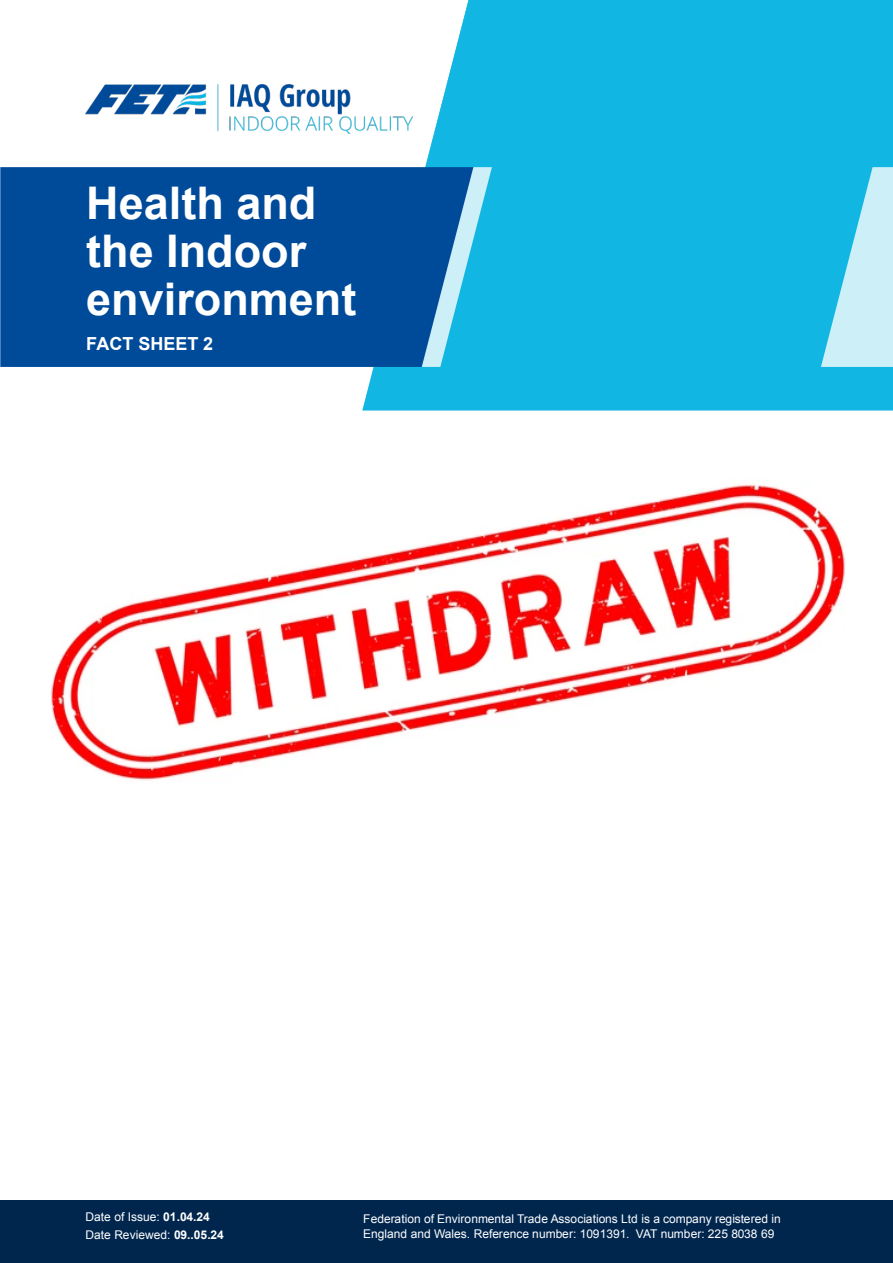
<style>
.page{position:relative;width:893px;height:1263px;background:#fff}
.page>*{position:absolute;margin:0;border:0;box-sizing:border-box;transform-origin:0 0}
.t1{font:700 45px/48px "Arial";color:#fff}
.t2{font:700 18px "Arial";color:#fff}
.t3{font:12px/18px "Arial";letter-spacing:.005em;color:#fff}
.s1{font-weight:700}
</style>
<div class="page">
<div style="left:362px;top:0;width:531px;height:410px;background:#11b7e2"></div>
<img style="left:85px;top:85px;width:327px;height:48px">
<div style="left:1px;top:168px;width:421px;height:198px;background:#004b99"></div>
<svg style="left:422px;top:167px;width:70px;height:200px;background:#3c9ecd"></svg>
<svg style="left:821px;top:167px;width:72px;height:200px;background:#86daef"></svg>
<div style="left:0;top:1200px;width:893px;height:63px;background:#00264e"></div>
<img style="left:51px;top:484px;width:795px;height:297px">
<h1 class="t1" style="left:86px;top:181px;width:272px">Health and the Indoor environment</h1>
<h2 class="t2" style="left:86px;top:331px;width:128px">FACT SHEET 2</h2>
<p class="t3" style="left:86px;top:1208px;width:140px">Date of Issue: <span class="s1">01.04.24<br></span>Date Reviewed: <span class="s1">09..05.24</span></p>
<p class="t3" style="left:363px;top:1211px;width:419px;line-height:15px">Federation of Environmental Trade Associations Ltd is a company registered in<br>England and Wales. Reference number: 1091391. VAT number: 225 8038 69</p>
</div>
